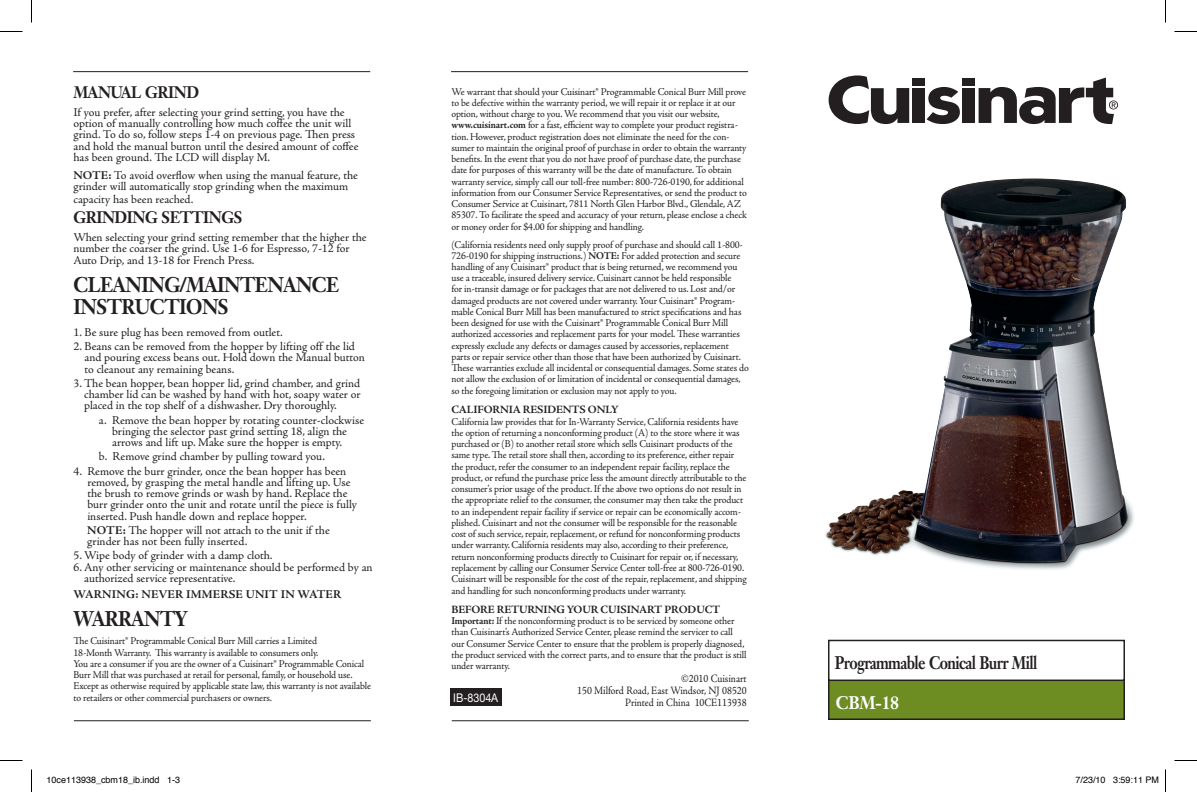
<style>
.page{position:relative;width:1197px;height:792px;background:#fff}
.page>*{position:absolute;margin:0;border:0;box-sizing:border-box;transform-origin:0 0}
.t1{font:700 21px/21.8px "Janson Text LT Std";letter-spacing:-.025em;color:#231f20;scale:.89 1}
.t2{font:700 18px "Janson Text LT Std";letter-spacing:-.04em;color:#231f20;scale:.8 1}
.t3{font:700 18px "Janson Text LT Std";color:#fff;scale:.9 1}
.t4{font:700 16.5px "Janson Text LT Std";letter-spacing:-.025em;color:#231f20;scale:.9 1}
.t5{font:12px/11.2px "Adobe Jenson Pro";letter-spacing:-.005em;color:#231f20}
.t6{font:700 12px "Adobe Jenson Pro";letter-spacing:.015em;color:#231f20}
.t7{font:12px "Helvetica Neue LT Std";color:#fff;scale:.89 1}
.t8{font:11.25px/12px "Adobe Jenson Pro";color:#231f20;text-align:right;scale:.89 1}
.t9{font:700 11.25px "Adobe Jenson Pro";letter-spacing:-.01em;color:#231f20}
.t10{font:10.5px/11.2px "Adobe Jenson Pro";letter-spacing:-.015em;color:#231f20;scale:.95 1}
.t11{font:9px "Helvetica";color:#000}
.s1{font-weight:700}
</style>
<div class="page">
<div style="left:450px;top:688px;width:52px;height:18px;background:#231f20"></div>
<div style="left:829px;top:680px;width:295px;height:39px;background:#6d8d23"></div>
<div style="left:828px;top:680px;width:297px;height:40px;border:2px solid #231f20"></div>
<div style="left:828px;top:640px;width:297px;height:41px;border:2px solid #231f20"></div>
<hr style="left:451px;top:71px;width:297px;height:1px;background:#231f20">
<hr style="left:73px;top:71px;width:297px;height:1px;background:#231f20">
<hr style="left:452px;top:720px;width:297px;height:1px;background:#231f20">
<hr style="left:74px;top:720px;width:297px;height:1px;background:#231f20">
<svg style="left:829px;top:75px;width:80px;height:49px"></svg>
<div style="left:912px;top:88px;width:13px;height:35px;background:#231f20"></div>
<svg style="left:927px;top:87px;width:33px;height:37px"></svg>
<div style="left:962px;top:88px;width:13px;height:35px;background:#231f20"></div>
<div style="left:912px;top:78px;width:13px;height:7px;background:#231f20"></div>
<div style="left:962px;top:78px;width:12px;height:7px;background:#231f20"></div>
<svg style="left:979px;top:78px;width:139px;height:46px"></svg>
<img style="left:825px;top:178px;width:309px;height:392px">
<svg style="left:0;top:31px;width:22px;height:1px"></svg>
<svg style="left:1174px;top:31px;width:23px;height:1px"></svg>
<svg style="left:0;top:760px;width:22px;height:1px"></svg>
<svg style="left:1174px;top:760px;width:23px;height:1px"></svg>
<svg style="left:31px;top:0;width:1px;height:22px"></svg>
<svg style="left:31px;top:770px;width:1px;height:22px"></svg>
<svg style="left:1165px;top:0;width:1px;height:22px"></svg>
<svg style="left:1165px;top:770px;width:1px;height:22px"></svg>
<h3 class="t4" style="left:73px;top:82px;width:141px">MANUAL GRIND</h3>
<p class="t5" style="left:73px;top:107px;width:287px">If you prefer, after selecting your grind setting, you have the option of manually controlling how much coffee the unit will grind. To do so, follow steps 1-4 on previous page. Then press and hold the manual button until the desired amount of coffee has been ground. The LCD will display M.</p>
<p class="t5" style="left:73px;top:170px;width:286px"><span class="s1">NOTE:</span> To avoid overflow when using the manual feature, the grinder will automatically stop grinding when the maximum</p>
<p class="t5" style="left:73px;top:194px;width:122px">capacity has been reached.</p>
<h3 class="t4" style="left:73px;top:207px;width:189px">GRINDING SETTINGS</h3>
<p class="t5" style="left:73px;top:232px;width:295px">When selecting your grind setting remember that the higher the number the coarser the grind. Use 1-6 for Espresso, 7-12 for<br>Auto Drip, and 13-18 for French Press.</p>
<h1 class="t1" style="left:73px;top:274px;width:300px">CLEANING/MAINTENANCE<br>INSTRUCTIONS</h1>
<p class="t5" style="left:73px;top:327px;width:211px">1. Be sure plug has been removed from outlet.</p>
<p class="t5" style="left:84px;top:341px;width:282px;text-indent:-11px">2. Beans can be removed from the hopper by lifting off the lid and pouring excess beans out. Hold down the Manual button to cleanout any remaining beans.</p>
<p class="t5" style="left:84px;top:378px;width:278px;text-align:justify;text-indent:-11px">3. The bean hopper, bean hopper lid, grind chamber, and grind chamber lid can be washed by hand with hot, soapy water or placed in the top shelf of a dishwasher. Dry thoroughly.</p>
<p class="t5" style="left:112px;top:414px;width:254px;text-indent:-13px">a. Remove the bean hopper by rotating counter-clockwise bringing the selector past grind setting 18, align the arrows and lift up. Make sure the hopper is empty.</p>
<p class="t5" style="left:99px;top:451px;width:228px">b. Remove grind chamber by pulling toward you.</p>
<p class="t5" style="left:87px;top:465px;width:271px;text-indent:-14px">4. Remove the burr grinder, once the bean hopper has been removed, by grasping the metal handle and lifting up. Use the brush to remove grinds or wash by hand. Replace the burr grinder onto the unit and rotate until the piece is fully inserted. Push handle down and replace hopper.</p>
<p class="t6" style="left:87px;top:523px;width:19px">NOTE</p>
<p class="t5" style="left:87px;top:525px;width:244px;text-indent:35px"><span class="s1">:</span> The hopper will not attach to the unit if the grinder has not been fully inserted.</p>
<p class="t5" style="left:73px;top:550px;width:201px">5. Wipe body of grinder with a damp cloth.</p>
<p class="t5" style="left:84px;top:561px;width:290px;text-indent:-11px">6. Any other servicing or maintenance should be performed by an authorized service representative.</p>
<p class="t6" style="left:74px;top:587px;width:21px">WARNING</p>
<p class="t6" style="left:136px;top:587px;width:86px">: NEVER IMMERSE</p>
<p class="t6" style="left:246px;top:587px;width:9px">UNIT</p>
<p class="t6" style="left:281px;top:587px;width:27px">IN WATER</p>
<h1 class="t1" style="left:73px;top:608px;width:130px">WARRANTY</h1>
<p class="t10" style="left:73px;top:636px;width:315px">The Cuisinart® Programmable Conical Burr Mill carries a Limited<br>18-Month Warranty. This warranty is available to consumers only.<br>You are a consumer if you are the owner of a Cuisinart® Programmable Conical Burr Mill that was purchased at retail for personal, family, or household use.<br>Except as otherwise required by applicable state law, this warranty is not available to retailers or other commercial purchasers or owners.</p>
<p class="t10" style="left:452px;top:86px;width:313px">We warrant that should your Cuisinart® Programmable Conical Burr Mill prove to be defective within the warranty period, we will repair it or replace it at our option, without charge to you. We recommend that you visit our website, <span class="s1">WWW.CUISINART.COM</span> for a fast, efficient way to complete your product registra&shy;tion. However, product registration does not eliminate the need for the con&shy;sumer to maintain the original proof of purchase in order to obtain the warranty benefits. In the event that you do not have proof of purchase date, the purchase date for purposes of this warranty will be the date of manufacture. To obtain warranty service, simply call our toll-free number: 800-726-0190, for additional information from our Consumer Service Representatives, or send the product to Consumer Service at Cuisinart, 7811 North Glen Harbor Blvd., Glendale, AZ 85307. To facilitate the speed and accuracy of your return, please enclose a check or money order for $4.00 for shipping and handling.</p>
<p class="t10" style="left:452px;top:239px;width:315px">(California residents need only supply proof of purchase and should call 1-800- 726-0190 for shipping instructions.) <span class="s1">NOTE:</span> For added protection and secure handling of any Cuisinart® product that is being returned, we recommend you use a traceable, insured delivery service. Cuisinart cannot be held responsible<br>for in-transit damage or for packages that are not delivered to us. Lost and/or damaged products are not covered under warranty. Your Cuisinart® Program&shy;mable Conical Burr Mill has been manufactured to strict specifications and has been designed for use with the Cuisinart® Programmable Conical Burr Mill authorized accessories and replacement parts for your model. These warranties expressly exclude any defects or damages caused by accessories, replacement parts or repair service other than those that have been authorized by Cuisinart.<br>These warranties exclude all incidental or consequential damages. Some states do not allow the exclusion of or limitation of incidental or consequential damages, so the foregoing limitation or exclusion may not apply to you.</p>
<p class="t9" style="left:452px;top:403px;width:169px">CALIFORNIA RESIDENTS ONLY</p>
<p class="t10" style="left:452px;top:416px;width:312px">California law provides that for In-Warranty Service, California residents have the option of returning a nonconforming product (A) to the store where it was purchased or (B) to another retail store which sells Cuisinart products of the same type. The retail store shall then, according to its preference, either repair the product, refer the consumer to an independent repair facility, replace the product, or refund the purchase price less the amount directly attributable to the consumer’s prior usage of the product. If the above two options do not result in the appropriate relief to the consumer, the consumer may then take the product to an independent repair facility if service or repair can be economically accom&shy;plished. Cuisinart and not the consumer will be responsible for the reasonable cost of such service, repair, replacement, or refund for nonconforming products under warranty. California residents may also, according to their preference, return nonconforming products directly to Cuisinart for repair or, if necessary, replacement by calling our Consumer Service Center toll-free at 800-726-0190.<br>Cuisinart will be responsible for the cost of the repair, replacement, and shipping and handling for such nonconforming products under warranty.</p>
<p class="t9" style="left:452px;top:603px;width:270px">BEFORE RETURNING YOUR CUISINART PRODUCT</p>
<p class="t10" style="left:452px;top:615px;width:312px"><span class="s1">IMPORTANT:</span> If the nonconforming product is to be serviced by someone other than Cuisinart’s Authorized Service Center, please remind the servicer to call our Consumer Service Center to ensure that the problem is properly diagnosed, the product serviced with the correct parts, and to ensure that the product is still under warranty.</p>
<p class="t7" style="left:453px;top:690px;width:52px">IB-8304A</p>
<p class="t8" style="left:577px;top:673px;width:192px">©2010 Cuisinart<br>150 Milford Road, East Windsor, NJ 08520<br>Printed in China 10CE113938</p>
<h2 class="t2" style="left:835px;top:651px;width:255px">Programmable Conical Burr Mill</h2>
<h2 class="t3" style="left:836px;top:692px;width:72px">CBM-18</h2>
<p class="t11" style="left:46px;top:773px;width:135px">10ce113938_cbm18_ib.indd 1-3</p>
<p class="t11" style="left:1076px;top:773px;width:85px">7/23/10 3:59:11 PM</p>
</div>
